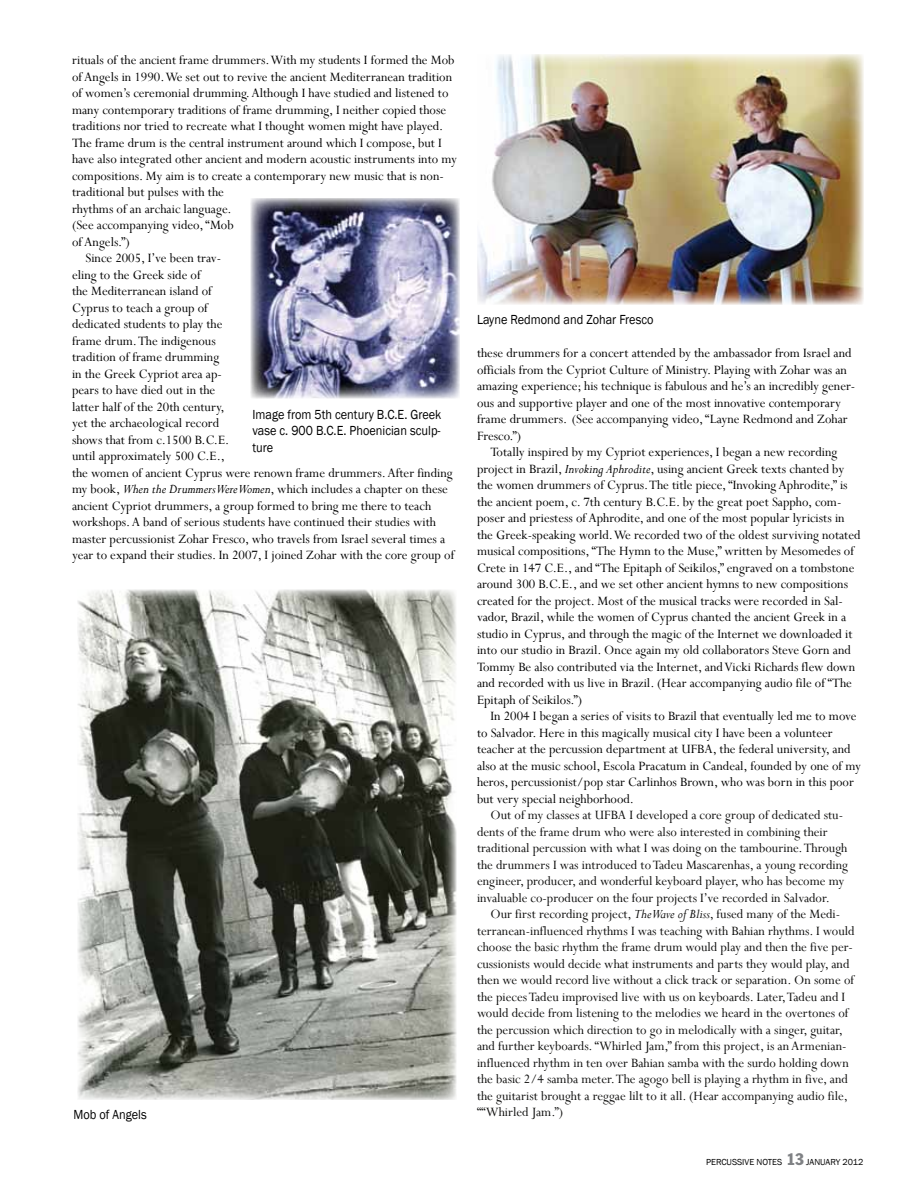
<style>
.page{position:relative;width:918px;height:1188px;background:#fff}
.page>*{position:absolute;margin:0;border:0;box-sizing:border-box;transform-origin:0 0}
.t1{font:14.25px/16.5px "Perpetua";color:#000}
.t2{font:14.25px/16.5px "Perpetua";color:#0c0c0b}
.t3{font:13.5px/16.5px "Franklin Gothic";color:#000;text-align:justify;scale:.91 1}
.t4{font:9px "Franklin Gothic";color:#000}
.s1{font-style:italic}
.s2{font-stretch:condensed;font-size:16.5px;color:#808285}
</style>
<div class="page">
<img style="left:251px;top:198px;width:208px;height:201px">
<img style="left:77px;top:590px;width:379px;height:510px">
<img style="left:477px;top:54px;width:387px;height:251px">
<p class="t1" style="left:72px;top:51px;width:384px">rituals of the ancient frame drummers. With my students I formed the Mob</p>
<p class="t1" style="left:72px;top:68px;width:382px">of Angels in 1990. We set out to revive the ancient Mediterranean tradition</p>
<p class="t1" style="left:72px;top:84px;width:378px">of women’s ceremonial drumming. Although I have studied and listened to</p>
<p class="t1" style="left:72px;top:101px;width:376px">many contemporary traditions of frame drumming, I neither copied those</p>
<p class="t1" style="left:72px;top:117px;width:373px">traditions nor tried to recreate what I thought women might have played.</p>
<p class="t1" style="left:72px;top:134px;width:371px">The frame drum is the central instrument around which I compose, but I</p>
<p class="t1" style="left:72px;top:150px;width:386px">have also integrated other ancient and modern acoustic instruments into my</p>
<p class="t1" style="left:72px;top:167px;width:373px">compositions. My aim is to create a contemporary new music that is non-</p>
<p class="t1" style="left:72px;top:183px;width:153px">traditional but pulses with the</p>
<p class="t1" style="left:72px;top:200px;width:161px">rhythms of an archaic language.</p>
<p class="t1" style="left:72px;top:216px;width:163px">(See accompanying video, “Mob</p>
<p class="t1" style="left:72px;top:233px;width:60px">of Angels.”)</p>
<p class="t1" style="left:86px;top:249px;width:137px">Since 2005, I’ve been trav-</p>
<p class="t1" style="left:72px;top:266px;width:130px">eling to the Greek side of</p>
<p class="t1" style="left:72px;top:282px;width:141px">the Mediterranean island of</p>
<p class="t1" style="left:72px;top:299px;width:137px">Cyprus to teach a group of</p>
<p class="t1" style="left:72px;top:315px;width:152px">dedicated students to play the</p>
<p class="t1" style="left:72px;top:332px;width:145px">frame drum. The indigenous</p>
<p class="t1" style="left:72px;top:348px;width:149px">tradition of frame drumming</p>
<p class="t1" style="left:72px;top:365px;width:151px">in the Greek Cypriot area ap-</p>
<p class="t1" style="left:72px;top:381px;width:145px">pears to have died out in the</p>
<p class="t1" style="left:72px;top:398px;width:154px">latter half of the 20th century,</p>
<p class="t1" style="left:72px;top:414px;width:149px">yet the archaeological record</p>
<p class="t1" style="left:72px;top:431px;width:159px">shows that from c.1500 B.C.E.</p>
<p class="t1" style="left:72px;top:447px;width:155px">until approximately 500 C.E.,</p>
<p class="t1" style="left:72px;top:464px;width:382px">the women of ancient Cyprus were renown frame drummers. After finding</p>
<p class="t1" style="left:72px;top:480px;width:377px">my book, <span class="s1">When the Drummers Were Women</span>, which includes a chapter on these</p>
<p class="t1" style="left:72px;top:497px;width:361px">ancient Cypriot drummers, a group formed to bring me there to teach</p>
<p class="t1" style="left:72px;top:513px;width:366px">workshops. A band of serious students have continued their studies with</p>
<p class="t1" style="left:72px;top:530px;width:375px">master percussionist Zohar Fresco, who travels from Israel several times a</p>
<p class="t1" style="left:72px;top:546px;width:384px">year to expand their studies. In 2007, I joined Zohar with the core group of</p>
<p class="t3" style="left:252px;top:406px;width:209px">I mage from 5th century B.C.E. Greek vase c. 900 B.C.E. Phoenician sculp&shy;ture</p>
<p class="t3" style="left:74px;top:1106px;width:82px">Mob of Angels</p>
<p class="t3" style="left:477px;top:311px;width:195px">Layne Redmond and Zohar Fresco</p>
<p class="t1" style="left:477px;top:345px;width:380px">these drummers for a concert attended by the ambassador from Israel and officials from the Cypriot Culture of Ministry. Playing with Zohar was an amazing experience; his technique is fabulous and he’s an incredibly gener&shy;ous and supportive player and one of the most innovative contemporary frame drummers. (See accompanying video, “Layne Redmond and Zohar Fresco.”)</p>
<p class="t1" style="left:477px;top:444px;width:385px;text-indent:14px">Totally inspired by my Cypriot experiences, I began a new recording project in Brazil, <span class="s1">Invoking Aphrodite</span>, using ancient Greek texts chanted by the women drummers of Cyprus. The title piece, “Invoking Aphrodite,” is the ancient poem, c. 7th century B.C.E. by the great poet Sappho, com&shy;poser and priestess of Aphrodite, and one of the most popular lyricists in the Greek-speaking world. We recorded two of the oldest surviving notated musical compositions, “The Hymn to the Muse,” written by Mesomedes of Crete in 147 C.E., and “The Epitaph of Seikilos,” engraved on a tombstone around 300 B.C.E., and we set other ancient hymns to new compositions created for the project. Most of the musical tracks were recorded in Sal&shy;vador, Brazil, while the women of Cyprus chanted the ancient Greek in a studio in Cyprus, and through the magic of the Internet we downloaded it into our studio in Brazil. Once again my old collaborators Steve Gorn and Tommy Be also contributed via the Internet, and Vicki Richards flew down and recorded with us live in Brazil. (Hear accompanying audio file of “The Epitaph of Seikilos.”)</p>
<p class="t1" style="left:477px;top:708px;width:385px;text-indent:14px">In 2004 I began a series of visits to Brazil that eventually led me to move to Salvador. Here in this magically musical city I have been a volunteer teacher at the percussion department at UFBA, the federal university, and also at the music school, Escola Pracatum in Candeal, founded by one of my heros, percussionist/pop star Carlinhos Brown, who was born in this poor but very special neighborhood.</p>
<p class="t2" style="left:477px;top:807px;width:373px;text-indent:14px">Out of my classes at UFBA I developed a core group of dedicated stu&shy;dents of the frame drum who were also interested in combining their traditional percussion with what I was doing on the tambourine. Through the drummers I was introduced to Tadeu Mascarenhas, a young recording engineer, producer, and wonderful keyboard player, who has become my invaluable co-producer on the four projects I’ve recorded in Salvador.</p>
<p class="t2" style="left:477px;top:906px;width:379px;text-indent:14px">Our first recording project, <span class="s1">The Wave of Bliss</span>, fused many of the Medi&shy;terranean-influenced rhythms I was teaching with Bahian rhythms. I would choose the basic rhythm the frame drum would play and then the five per&shy;cussionists would decide what instruments and parts they would play, and then we would record live without a click track or separation. On some of the pieces Tadeu improvised live with us on keyboards. Later, Tadeu and I would decide from listening to the melodies we heard in the overtones of the percussion which direction to go in melodically with a singer, guitar, and further keyboards. “Whirled Jam,” from this project, is an Armenian&shy;influenced rhythm in ten over Bahian samba with the surdo holding down the basic 2/4 samba meter. The agogo bell is playing a rhythm in five, and the guitarist brought a reggae lilt to it all. (Hear accompanying audio file, ““Whirled Jam.”)</p>
<p class="t4" style="left:706px;top:1156px;width:159px">percussive notes <span class="s2">13</span> JANUARY 2012</p>
</div>
